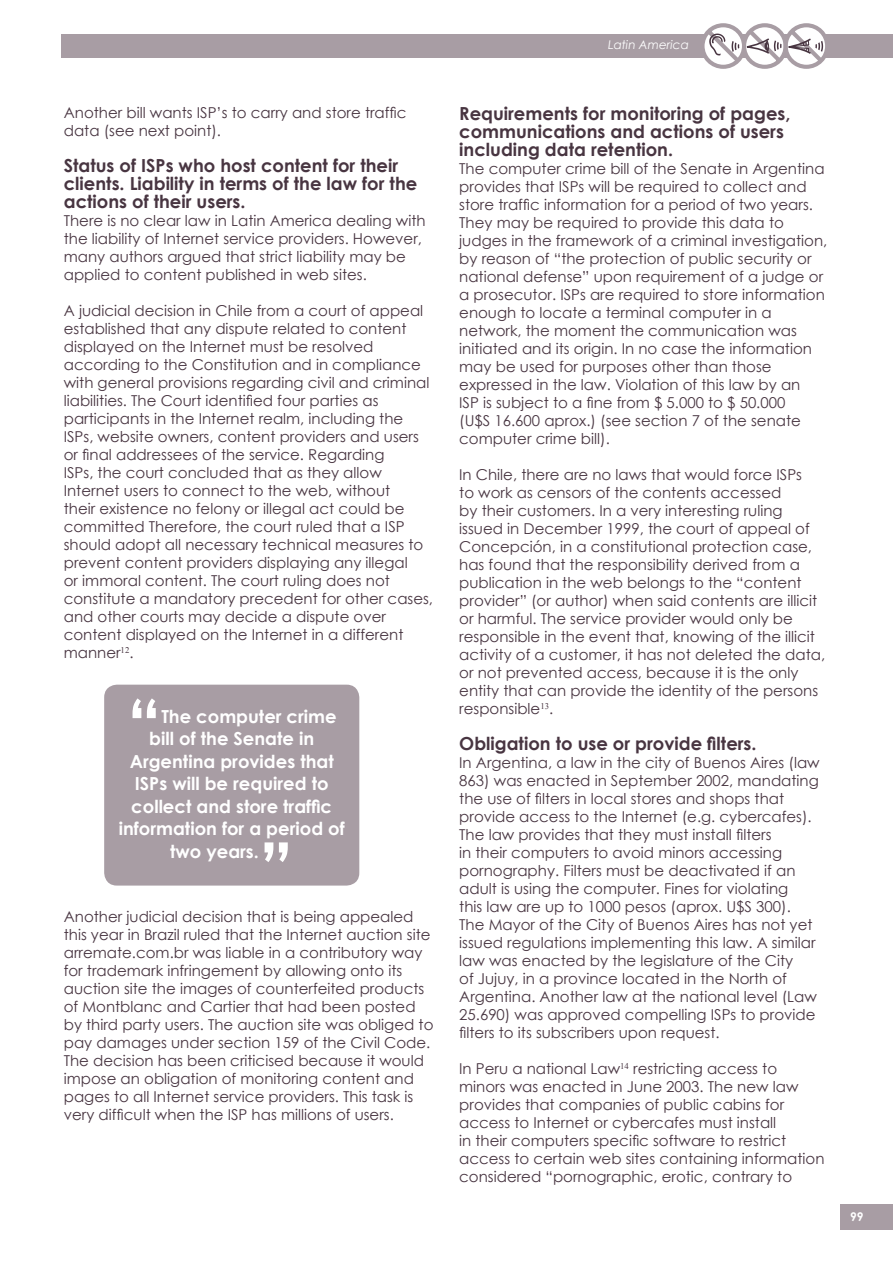
<style>
.page{position:relative;width:893px;height:1263px;background:#fff}
.page>*{position:absolute;margin:0;border:0;box-sizing:border-box;transform-origin:0 0}
.t1{font:700 72px "Century Gothic";color:#fff}
.t2{font:700 18px/18px "Century Gothic";color:#483541}
.t3{font:700 18px "Century Gothic";color:#fff}
.t4{font:15px/18px "Century Gothic";color:#483541}
.t5{font:italic 12px "Century Gothic";color:#fff}
.t6{font:700 12px "Century Gothic";color:#fff}
</style>
<div class="page">
<div style="left:840px;top:1204px;width:53px;height:26px;background:#a89da4"></div>
<div style="left:62px;top:34px;width:831px;height:24px;background:#a89da4"></div>
<svg style="left:704px;top:23px;width:122px;height:46px"></svg>
<div style="left:104px;top:685px;width:255px;height:200px;background:#a89da4"></div>
<p class="t4" style="left:64px;top:103px;width:344px">Another bill wants ISP’s to carry and store traffic data (see next point).</p>
<p class="t2" style="left:64px;top:155px;width:355px">Status of ISPs who host content for their clients. Liability in terms of the law for the actions of their users.</p>
<p class="t4" style="left:64px;top:211px;width:363px">There is no clear law in Latin America dealing with the liability of Internet service providers. However, many authors argued that strict liability may be applied to content published in web sites.</p>
<p class="t4" style="left:64px;top:301px;width:371px">A judicial decision in Chile from a court of appeal established that any dispute related to content displayed on the Internet must be resolved according to the Constitution and in compliance with general provisions regarding civil and criminal liabilities. The Court identified four parties as participants in the Internet realm, including the ISPs, website owners, content providers and users or final addressees of the service. Regarding<br>ISPs, the court concluded that as they allow Internet users to connect to the web, without<br>their existence no felony or illegal act could be committed Therefore, the court ruled that a ISP should adopt all necessary technical measures to prevent content providers displaying any illegal<br>or immoral content. The court ruling does not constitute a mandatory precedent for other cases, and other courts may decide a dispute over content displayed on the Internet in a different manner<sup>12</sup>.</p>
<h1 class="t1" style="left:127px;top:671px;width:36px">“</h1>
<p class="t3" style="left:161px;top:703px;width:177px">The computer crime</p>
<p class="t3" style="left:149px;top:725px;width:166px">bill of the Senate in</p>
<p class="t3" style="left:130px;top:748px;width:206px">Argentina provides that</p>
<p class="t3" style="left:135px;top:770px;width:195px">ISPs will be required to</p>
<p class="t3" style="left:131px;top:793px;width:202px">collect and store traffic</p>
<p class="t3" style="left:119px;top:815px;width:228px">information for a period of</p>
<p class="t3" style="left:170px;top:838px;width:90px">two years.</p>
<h1 class="t1" style="left:259px;top:815px;width:36px">”</h1>
<p class="t4" style="left:64px;top:907px;width:371px">Another judicial decision that is being appealed this year in Brazil ruled that the Internet auction site arremate.com.br was liable in a contributory way for trademark infringement by allowing onto its auction site the images of counterfeited products of Montblanc and Cartier that had been posted by third party users. The auction site was obliged to pay damages under section 159 of the Civil Code.<br>The decision has been criticised because it would impose an obligation of monitoring content and pages to all Internet service providers. This task is very difficult when the ISP has millions of users.</p>
<p class="t5" style="left:608px;top:37px;width:82px">Latin America</p>
<p class="t2" style="left:459px;top:103px;width:333px">Requirements for monitoring of pages, communications and actions of users including data retention.</p>
<p class="t4" style="left:459px;top:159px;width:370px">The computer crime bill of the Senate in Argentina provides that ISPs will be required to collect and store traffic information for a period of two years.<br>They may be required to provide this data to judges in the framework of a criminal investigation, by reason of “the protection of public security or national defense” upon requirement of a judge or a prosecutor. ISPs are required to store information enough to locate a terminal computer in a network, the moment the communication was initiated and its origin. In no case the information may be used for purposes other than those expressed in the law. Violation of this law by an<br>ISP is subject to a fine from $ 5.000 to $ 50.000<br>(U$S 16.600 aprox.) (see section 7 of the senate computer crime bill).</p>
<p class="t4" style="left:459px;top:465px;width:367px">In Chile, there are no laws that would force ISPs<br>to work as censors of the contents accessed<br>by their customers. In a very interesting ruling issued in December 1999, the court of appeal of Concepción, in a constitutional protection case, has found that the responsibility derived from a publication in the web belongs to the “content provider” (or author) when said contents are illicit or harmful. The service provider would only be responsible in the event that, knowing of the illicit activity of a customer, it has not deleted the data, or not prevented access, because it is the only entity that can provide the identity of the persons responsible<sup>13</sup>.</p>
<p class="t2" style="left:459px;top:733px;width:299px">Obligation to use or provide filters.</p>
<p class="t4" style="left:459px;top:753px;width:362px">In Argentina, a law in the city of Buenos Aires (law 863) was enacted in September 2002, mandating the use of filters in local stores and shops that provide access to the Internet (e.g. cybercafes).<br>The law provides that they must install filters<br>in their computers to avoid minors accessing pornography. Filters must be deactivated if an adult is using the computer. Fines for violating<br>this law are up to 1000 pesos (aprox. U$S 300).<br>The Mayor of the City of Buenos Aires has not yet issued regulations implementing this law. A similar law was enacted by the legislature of the City<br>of Jujuy, in a province located in the North of Argentina. Another law at the national level (Law 25.690) was approved compelling ISPs to provide filters to its subscribers upon request.</p>
<p class="t4" style="left:459px;top:1059px;width:367px">In Peru a national Law<sup>14</sup> restricting access to minors was enacted in June 2003. The new law provides that companies of public cabins for access to Internet or cybercafes must install<br>in their computers specific software to restrict access to certain web sites containing information considered “pornographic, erotic, contrary to</p>
<p class="t6" style="left:850px;top:1207px;width:15px">99</p>
</div>
